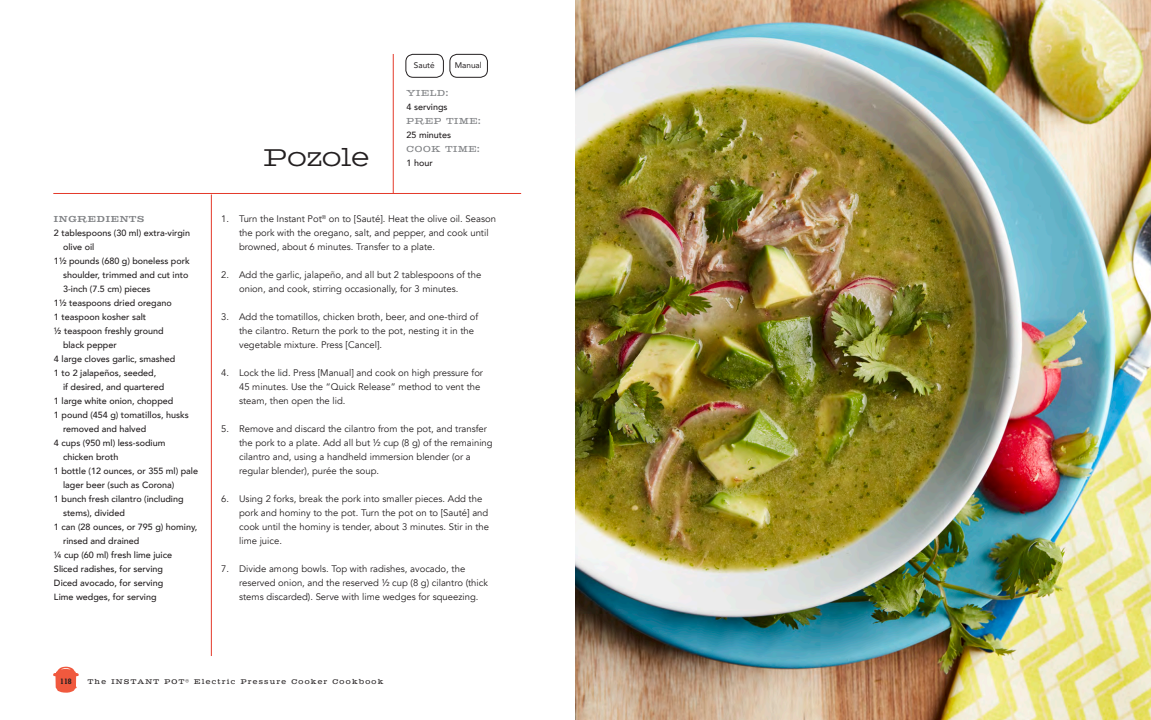
<style>
.page{position:relative;width:1151px;height:720px;background:#fff}
.page>*{position:absolute;margin:0;border:0;box-sizing:border-box;transform-origin:0 0}
.RECH{font:expanded 25px "Antique Central";color:#231f20}
.RECT{font:9.5px/14px "Avenir";color:#231f20}
.INGRED{font:500 9px/14px "Avenir";color:#231f20}
.YText{font:500 9px "Antique Central";letter-spacing:.08em;color:#808285}
.YText-2{font:500 9px "Avenir";color:#231f20}
.INGRED-2{font:700 9px "Antique Central";letter-spacing:.08em;color:#808285}
.BUTTONS{font:8.2px "Avenir";color:#231f20}
.FOLIOLeft{font:900 condensed 8px "Antique Central";color:#231f20}
.t1{font:500 7px "Antique Central";letter-spacing:.18em;color:#231f20}
</style>
<div class="page">
<hr style="left:53px;top:193px;width:468px;height:1px;background:#e43a2b">
<hr style="left:393px;top:54px;width:1px;height:139px;background:#e43a2b">
<hr style="left:211px;top:194px;width:1px;height:462px;background:#e43a2b">
<img style="left:575px;top:0;width:576px;height:720px">
<svg style="left:53px;top:667px;width:26px;height:26px"></svg>
<div style="left:405px;top:54px;width:39px;height:24px;border:1px solid #231f20;border-radius:7px"></div>
<div style="left:449px;top:54px;width:39px;height:24px;border:1px solid #231f20;border-radius:7px"></div>
<p class="BUTTONS" style="left:414px;top:59px;width:22px">Sauté</p>
<p class="BUTTONS" style="left:455px;top:59px;width:29px">Manual</p>
<p class="INGRED-2" style="left:54px;top:214px;width:92px">INGREDIENTS</p>
<p class="INGRED" style="left:63px;top:225px;width:129px;text-indent:-9px">2 tablespoons (30 ml) extra-virgin olive oil</p>
<p class="INGRED" style="left:63px;top:253px;width:128px;text-indent:-9px">1½ pounds (680 g) boneless pork shoulder, trimmed and cut into<br>3-inch (7.5 cm) pieces</p>
<p class="INGRED" style="left:54px;top:295px;width:119px">1½ teaspoons dried oregano</p>
<p class="INGRED" style="left:54px;top:309px;width:94px">1 teaspoon kosher salt</p>
<p class="INGRED" style="left:63px;top:323px;width:102px;text-indent:-9px">½ teaspoon freshly ground black pepper</p>
<p class="INGRED" style="left:54px;top:351px;width:123px">4 large cloves garlic, smashed</p>
<p class="INGRED" style="left:63px;top:365px;width:103px;text-indent:-9px">1 to 2 jalapeños, seeded,<br>if desired, and quartered</p>
<p class="INGRED" style="left:54px;top:393px;width:121px">1 large white onion, chopped</p>
<p class="INGRED" style="left:63px;top:407px;width:127px;text-indent:-9px">1 pound (454 g) tomatillos, husks removed and halved</p>
<p class="INGRED" style="left:63px;top:435px;width:104px;text-indent:-9px">4 cups (950 ml) less-sodium chicken broth</p>
<p class="INGRED" style="left:63px;top:463px;width:136px;text-indent:-9px">1 bottle (12 ounces, or 355 ml) pale lager beer (such as Corona)</p>
<p class="INGRED" style="left:63px;top:491px;width:122px;text-indent:-9px">1 bunch fresh cilantro (including stems), divided</p>
<p class="INGRED" style="left:63px;top:519px;width:136px;text-indent:-9px">1 can (28 ounces, or 795 g) hominy, rinsed and drained</p>
<p class="INGRED" style="left:54px;top:547px;width:120px">¼ cup (60 ml) fresh lime juice</p>
<p class="INGRED" style="left:54px;top:561px;width:110px">Sliced radishes, for serving</p>
<p class="INGRED" style="left:54px;top:575px;width:111px">Diced avocado, for serving</p>
<p class="INGRED" style="left:54px;top:589px;width:104px">Lime wedges, for serving</p>
<p class="YText" style="left:406px;top:88px;width:43px">YIELD:</p>
<p class="YText-2" style="left:406px;top:99px;width:42px">4 servings</p>
<p class="YText" style="left:406px;top:116px;width:76px">PREP TIME:</p>
<p class="YText-2" style="left:406px;top:127px;width:46px">25 minutes</p>
<p class="YText" style="left:406px;top:144px;width:75px">COOK TIME:</p>
<p class="RECH" style="left:264px;top:143px;width:107px">Pozole</p>
<p class="YText-2" style="left:406px;top:155px;width:28px">1 hour</p>
<p class="RECT" style="left:239px;top:212px;width:258px;text-indent:-18px">1. Turn the Instant Pot<sup>®</sup> on to [Sauté]. Heat the olive oil. Season the pork with the oregano, salt, and pepper, and cook until browned, about 6 minutes. Transfer to a plate.</p>
<p class="RECT" style="left:221px;top:268px;width:262px;text-align:center">2. Add the garlic, jalapeño, and all but 2 tablespoons of the onion, and cook, stirring occasionally, for 3 minutes.</p>
<p class="RECT" style="left:239px;top:310px;width:241px;text-indent:-18px">3. Add the tomatillos, chicken broth, beer, and one-third of the cilantro. Return the pork to the pot, nesting it in the vegetable mixture. Press [Cancel].</p>
<p class="RECT" style="left:239px;top:366px;width:245px;text-indent:-18px">4. Lock the lid. Press [Manual] and cook on high pressure for<br>45 minutes. Use the “Quick Release” method to vent the steam, then open the lid.</p>
<p class="RECT" style="left:239px;top:422px;width:255px;text-indent:-18px">5. Remove and discard the cilantro from the pot, and transfer the pork to a plate. Add all but ½ cup (8 g) of the remaining cilantro and, using a handheld immersion blender (or a regular blender), purée the soup.</p>
<p class="RECT" style="left:239px;top:492px;width:251px;text-indent:-18px">6. Using 2 forks, break the pork into smaller pieces. Add the pork and hominy to the pot. Turn the pot on to [Sauté] and cook until the hominy is tender, about 3 minutes. Stir in the lime juice.</p>
<p class="RECT" style="left:239px;top:562px;width:250px;text-indent:-18px">7. Divide among bowls. Top with radishes, avocado, the reserved onion, and the reserved ½ cup (8 g) cilantro (thick stems discarded). Serve with lime wedges for squeezing.</p>
<p class="FOLIOLeft" style="left:60px;top:676px;width:13px">118</p>
<p class="t1" style="left:88px;top:678px;width:297px">The INSTANT POT® Electric Pressure Cooker Cookbook</p>
</div>
